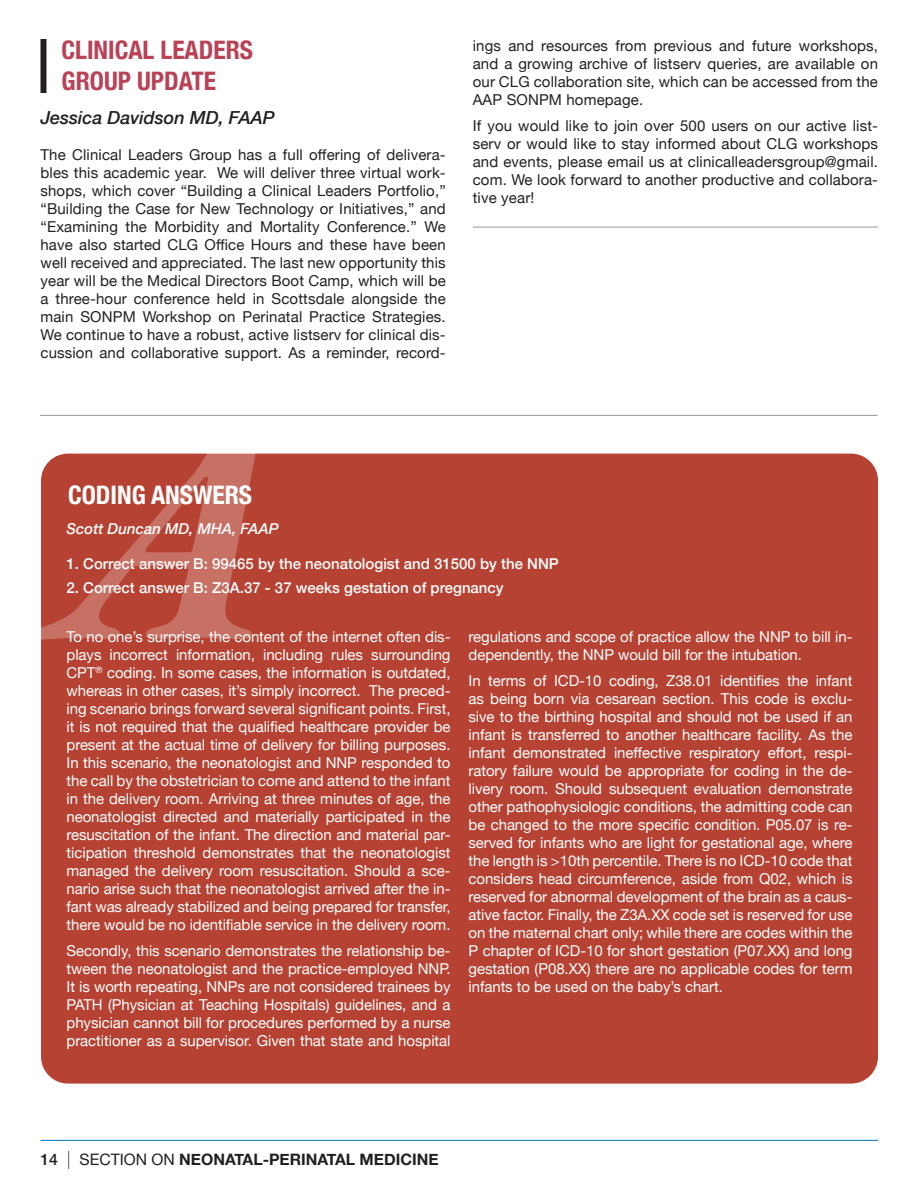
<style>
.page{position:relative;width:918px;height:1188px;background:#fff}
.page>*{position:absolute;margin:0;border:0;box-sizing:border-box;transform-origin:0 0}
.t1{font:700 condensed 25.5px/31.5px "Helvetica Neue";color:#b94257}
.t2{font:700 condensed 25.5px "Helvetica Neue";color:#fff}
.t3{font:italic 500 18px "Helvetica Neue";color:#231f20}
.t4{font:700 15.75px "Helvetica Neue";color:#231f20}
.t5{font:15px/18px "Helvetica Neue";letter-spacing:-.005em;color:#fff;text-align:justify}
.t6{font:15px/18px "Helvetica Neue";letter-spacing:.01em;color:#231f20;text-align:justify}
.t7{font:500 15px "Helvetica Neue";color:#fff}
.t8{font:italic 500 15px "Helvetica Neue";color:#fff}
.s1{font-weight:500}
.s2{font-weight:100;font-size:18px}
.s3{font-weight:400}
</style>
<div class="page">
<hr style="left:40px;top:1140px;width:838px;height:1px;background:#0072bc">
<div style="left:41px;top:454px;width:837px;height:630px;background:#b54232;border-radius:27px"></div>
<svg style="left:41px;top:453px;width:216px;height:187px"></svg>
<hr style="left:473px;top:227px;width:405px;height:1px;background:#939598">
<div style="left:40px;top:39px;width:6px;height:54px;background:#231f20"></div>
<hr style="left:40px;top:415px;width:837px;height:1px;background:#939598">
<h1 class="t1" style="left:62px;top:32px;width:193px">CLINICAL LEADERS<br>GROUP UPDATE</h1>
<p class="t3" style="left:40px;top:102px;width:236px">Jessica Davidson MD, FAAP</p>
<p class="t6" style="left:40px;top:146px;width:407px">The Clinical Leaders Group has a full offering of delivera&shy;bles this academic year. We will deliver three virtual work&shy;shops, which cover “Building a Clinical Leaders Portfolio,” “Building the Case for New Technology or Initiatives,” and “Examining the Morbidity and Mortality Conference.” We have also started CLG Office Hours and these have been well received and appreciated. The last new opportunity this year will be the Medical Directors Boot Camp, which will be a three-hour conference held in Scottsdale alongside the main SONPM Workshop on Perinatal Practice Strategies.<br>We continue to have a robust, active listserv for clinical dis&shy;cussion and collaborative support. As a reminder, record-</p>
<p class="t6" style="left:473px;top:38px;width:407px">ings and resources from previous and future workshops, and a growing archive of listserv queries, are available on our CLG collaboration site, which can be accessed from the AAP SONPM homepage.</p>
<p class="t6" style="left:473px;top:117px;width:407px">If you would like to join over 500 users on our active list&shy;serv or would like to stay informed about CLG workshops and events, please email us at clinicalleadersgroup@gmail. com. We look forward to another productive and collabora&shy;tive year!</p>
<h1 class="t2" style="left:68px;top:473px;width:186px">CODING ANSWERS</h1>
<p class="t8" style="left:67px;top:516px;width:214px">Scott Duncan MD, MHA, FAAP</p>
<p class="t7" style="left:67px;top:551px;width:494px">1. Correct answer B: 99465 by the neonatologist and 31500 by the NNP</p>
<p class="t7" style="left:67px;top:575px;width:439px">2. Correct answer B: Z3A.37 - 37 weeks gestation of pregnancy</p>
<p class="t5" style="left:67px;top:629px;width:386px">To no one’s surprise, the content of the internet often dis&shy;plays incorrect information, including rules surrounding CPT<sup>®</sup> coding. In some cases, the information is outdated, whereas in other cases, it’s simply incorrect. The preced&shy;ing scenario brings forward several significant points. First, it is not required that the qualified healthcare provider be present at the actual time of delivery for billing purposes.<br>In this scenario, the neonatologist and NNP responded to the call by the obstetrician to come and attend to the infant in the delivery room. Arriving at three minutes of age, the neonatologist directed and materially participated in the resuscitation of the infant. The direction and material par&shy;ticipation threshold demonstrates that the neonatologist managed the delivery room resuscitation. Should a sce&shy;nario arise such that the neonatologist arrived after the in&shy;fant was already stabilized and being prepared for transfer, there would be no identifiable service in the delivery room.</p>
<p class="t5" style="left:67px;top:942px;width:386px">Secondly, this scenario demonstrates the relationship be&shy;tween the neonatologist and the practice-employed NNP.<br>It is worth repeating, NNPs are not considered trainees by PATH (Physician at Teaching Hospitals) guidelines, and a physician cannot bill for procedures performed by a nurse practitioner as a supervisor. Given that state and hospital</p>
<p class="t5" style="left:469px;top:629px;width:386px">regulations and scope of practice allow the NNP to bill in&shy;dependently, the NNP would bill for the intubation.</p>
<p class="t5" style="left:469px;top:672px;width:386px">In terms of ICD-10 coding, Z38.01 identifies the infant as being born via cesarean section. This code is exclu&shy;sive to the birthing hospital and should not be used if an infant is transferred to another healthcare facility. As the infant demonstrated ineffective respiratory effort, respi&shy;ratory failure would be appropriate for coding in the de&shy;livery room. Should subsequent evaluation demonstrate other pathophysiologic conditions, the admitting code can be changed to the more specific condition. P05.07 is re&shy;served for infants who are light for gestational age, where the length is &gt;10th percentile. There is no ICD-10 code that considers head circumference, aside from Q02, which is reserved for abnormal development of the brain as a caus&shy;ative factor. Finally, the Z3A.XX code set is reserved for use on the maternal chart only; while there are codes within the P chapter of ICD-10 for short gestation (P07.XX) and long gestation (P08.XX) there are no applicable codes for term infants to be used on the baby’s chart.</p>
<p class="t4" style="left:40px;top:1147px;width:400px"><span class="s1">14</span> <span class="s2">|</span> <span class="s3">SECTION ON</span> NEONATAL-PERINATAL MEDICINE</p>
</div>
